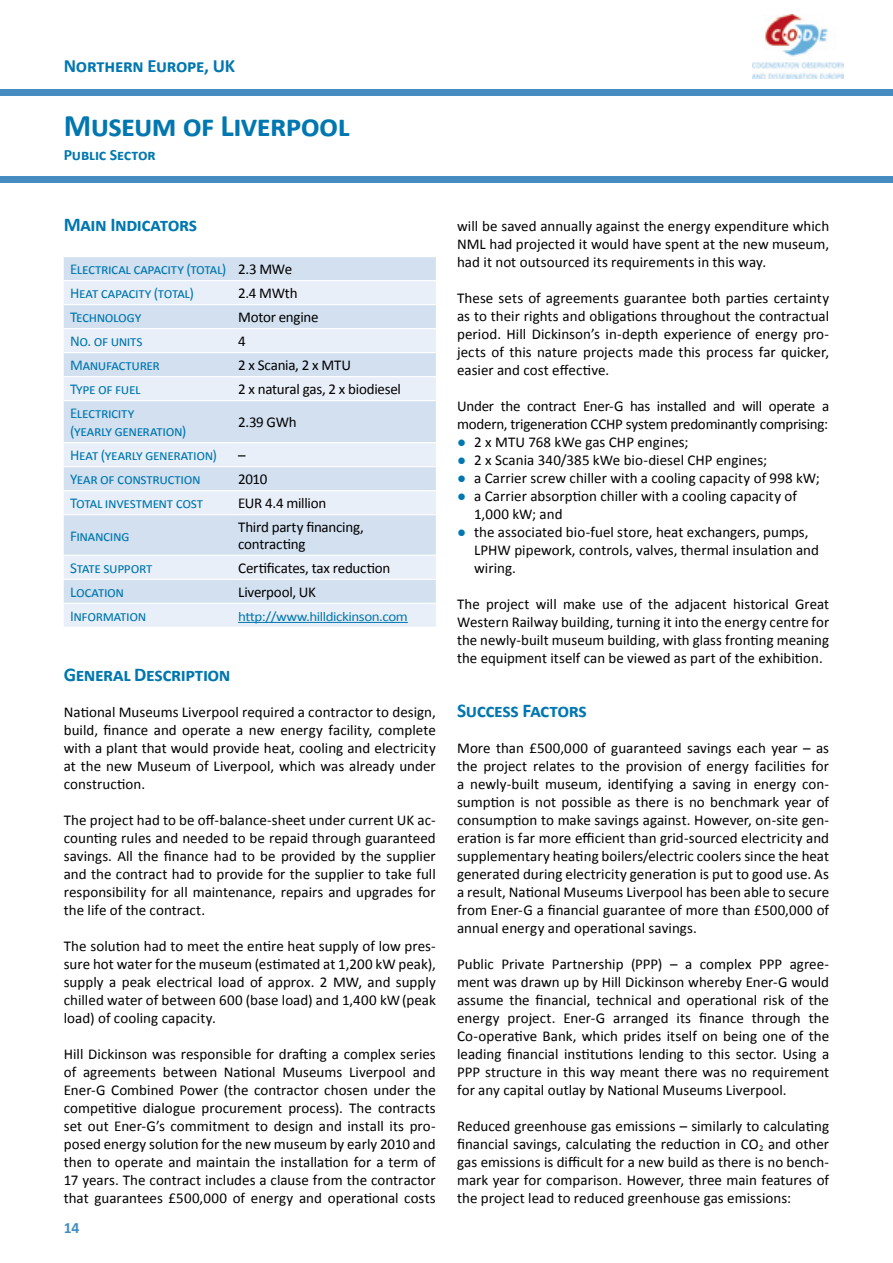
<style>
.page{position:relative;width:893px;height:1263px;background:#fff}
.page>*{position:absolute;margin:0;border:0;box-sizing:border-box;transform-origin:0 0}
.Pasica_2{font:700 31.5px "Calibri";letter-spacing:-.02em;color:#0077b0}
.MEDnaslov{font:700 19.5px "Calibri";letter-spacing:-.025em;color:#0077b0}
.Pasica_1{font:700 18.75px "Calibri";letter-spacing:-.015em;color:#0077b0}
.Pasica_3{font:700 15.75px "Calibri";letter-spacing:-.01em;color:#0077b0}
.t1{font:700 15.75px "Calibri";color:#468cc0}
.BODY{font:15px/18px "Calibri";color:#000;text-align:justify}
.BODY_bullet{font:15px/18px "Calibri";letter-spacing:.005em;color:#000}
.T1{font:15px/18px "Calibri";letter-spacing:-.03em;color:#0077b0}
.T2{font:15px/16.5px "Calibri";letter-spacing:-.02em;color:#000}
.BODY-2{font:15px/18px "Calibri";letter-spacing:-.02em;color:#000}
.T2-2{font:13.5px "Calibri";color:#0077b0;scale:1.11 1}
.s1{color:#0077b0}
</style>
<div class="page">
<div style="left:0;top:89px;width:893px;height:7px;background:#468cc0"></div>
<div style="left:0;top:176px;width:893px;height:7px;background:#468cc0"></div>
<img style="left:752px;top:15px;width:91px;height:63px">
<div style="left:64px;top:257px;width:372px;height:23px;background:#d2e0f0"></div>
<svg style="left:64px;top:281px;width:372px;height:346px"></svg>
<hr style="left:64px;top:304px;width:170px;height:1px;background:#fff">
<hr style="left:234px;top:304px;width:202px;height:1px;background:#fff">
<hr style="left:64px;top:328px;width:170px;height:1px;background:#fff">
<hr style="left:234px;top:328px;width:202px;height:1px;background:#fff">
<hr style="left:64px;top:352px;width:170px;height:1px;background:#fff">
<hr style="left:234px;top:352px;width:202px;height:1px;background:#fff">
<hr style="left:64px;top:376px;width:170px;height:1px;background:#fff">
<hr style="left:234px;top:376px;width:202px;height:1px;background:#fff">
<hr style="left:64px;top:400px;width:170px;height:1px;background:#fff">
<hr style="left:234px;top:400px;width:202px;height:1px;background:#fff">
<hr style="left:64px;top:442px;width:170px;height:1px;background:#fff">
<hr style="left:234px;top:442px;width:202px;height:1px;background:#fff">
<hr style="left:64px;top:466px;width:170px;height:1px;background:#fff">
<hr style="left:234px;top:466px;width:202px;height:1px;background:#fff">
<hr style="left:64px;top:490px;width:170px;height:1px;background:#fff">
<hr style="left:234px;top:490px;width:202px;height:1px;background:#fff">
<hr style="left:64px;top:514px;width:170px;height:1px;background:#fff">
<hr style="left:234px;top:514px;width:202px;height:1px;background:#fff">
<hr style="left:64px;top:555px;width:170px;height:1px;background:#fff">
<hr style="left:234px;top:555px;width:202px;height:1px;background:#fff">
<hr style="left:64px;top:579px;width:170px;height:1px;background:#fff">
<hr style="left:234px;top:579px;width:202px;height:1px;background:#fff">
<hr style="left:64px;top:603px;width:170px;height:1px;background:#fff">
<hr style="left:234px;top:603px;width:202px;height:1px;background:#fff">
<hr style="left:238px;top:622px;width:170px;height:1px;background:#0077b0">
<p class="Pasica_1" style="left:64px;top:54px;width:173px">Northern Europe, UK</p>
<p class="Pasica_2" style="left:64px;top:105px;width:287px">Museum of Liverpool</p>
<p class="Pasica_3" style="left:64px;top:145px;width:93px">Public Sector</p>
<p class="MEDnaslov" style="left:64px;top:212px;width:135px">Main Indicators</p>
<p class="T1" style="left:70px;top:260px;width:158px">Electrical capacity (total)</p>
<p class="T2" style="left:238px;top:261px;width:56px">2.3 MWe</p>
<p class="T1" style="left:70px;top:284px;width:125px">Heat capacity (total)</p>
<p class="T2" style="left:238px;top:285px;width:61px">2.4 MWth</p>
<p class="T1" style="left:70px;top:308px;width:73px">Technology</p>
<p class="T2" style="left:238px;top:309px;width:82px">Motor engine</p>
<p class="T1" style="left:70px;top:332px;width:74px">No. of units</p>
<p class="T2" style="left:238px;top:333px;width:9px">4</p>
<p class="T1" style="left:70px;top:356px;width:91px">Manufacturer</p>
<p class="T2" style="left:238px;top:357px;width:114px">2 x Scania, 2 x MTU</p>
<p class="T1" style="left:70px;top:380px;width:72px">Type of fuel</p>
<p class="T2" style="left:238px;top:381px;width:164px">2 x natural gas, 2 x biodiesel</p>
<p class="T1" style="left:70px;top:404px;width:118px">Electricity<br>(yearly generation)</p>
<p class="T2" style="left:238px;top:414px;width:60px">2.39 GWh</p>
<p class="T1" style="left:70px;top:446px;width:148px">Heat (yearly generation)</p>
<p class="T2" style="left:238px;top:447px;width:9px">–</p>
<p class="T1" style="left:70px;top:470px;width:132px">Year of construction</p>
<p class="T2" style="left:238px;top:471px;width:31px">2010</p>
<p class="T1" style="left:70px;top:494px;width:134px">Total investment cost</p>
<p class="T2" style="left:238px;top:495px;width:90px">EUR 4.4 million</p>
<p class="T1" style="left:70px;top:527px;width:61px">Financing</p>
<p class="T2" style="left:238px;top:519px;width:127px">Third party financing, contracting</p>
<p class="T1" style="left:70px;top:559px;width:84px">State support</p>
<p class="T2" style="left:238px;top:560px;width:154px">Certificates, tax reduction</p>
<p class="T1" style="left:70px;top:583px;width:56px">Location</p>
<p class="T2" style="left:238px;top:584px;width:79px">Liverpool, UK</p>
<p class="T1" style="left:70px;top:607px;width:78px">Information</p>
<p class="T2-2" style="left:238px;top:608px;width:154px">http://www.hilldickinson.com</p>
<p class="MEDnaslov" style="left:64px;top:662px;width:168px">General Description</p>
<p class="BODY" style="left:64px;top:703px;width:374px">National Museums Liverpool required a contractor to design, build, finance and operate a new energy facility, complete with a plant that would provide heat, cooling and electricity at the new Museum of Liverpool, which was already under construction.</p>
<p class="BODY" style="left:64px;top:811px;width:374px">The project had to be off-balance-sheet under current UK ac&shy;counting rules and needed to be repaid through guaranteed savings. All the finance had to be provided by the supplier and the contract had to provide for the supplier to take full responsibility for all maintenance, repairs and upgrades for the life of the contract.</p>
<p class="BODY" style="left:64px;top:937px;width:374px">The solution had to meet the entire heat supply of low pres&shy;sure hot water for the museum (estimated at 1,200 kW peak), supply a peak electrical load of approx. 2 MW, and supply chilled water of between 600 (base load) and 1,400 kW(peak load) of cooling capacity.</p>
<p class="BODY" style="left:64px;top:1045px;width:374px">Hill Dickinson was responsible for drafting a complex series of agreements between National Museums Liverpool and Ener-G Combined Power (the contractor chosen under the competitive dialogue procurement process). The contracts set out Ener-G’s commitment to design and install its pro&shy;posed energy solution for the new museum by early 2010 and then to operate and maintain the installation for a term of 17 years. The contract includes a clause from the contractor that guarantees £500,000 of energy and operational costs</p>
<p class="t1" style="left:64px;top:1217px;width:17px">14</p>
<p class="BODY" style="left:457px;top:217px;width:374px">will be saved annually against the energy expenditure which NML had projected it would have spent at the new museum, had it not outsourced its requirements in this way.</p>
<p class="BODY" style="left:457px;top:289px;width:374px">These sets of agreements guarantee both parties certainty as to their rights and obligations throughout the contractual period. Hill Dickinson’s in-depth experience of energy pro&shy;jects of this nature projects made this process far quicker, easier and cost effective.</p>
<p class="BODY-2" style="left:457px;top:397px;width:374px">Under the contract Ener-G has installed and will operate a modern, trigeneration CCHP system predominantly comprising:</p>
<p class="BODY_bullet" style="left:457px;top:433px;width:233px"><span class="s1">●</span> 2 x MTU 768 kWe gas CHP engines;</p>
<p class="BODY_bullet" style="left:457px;top:451px;width:311px"><span class="s1">●</span> 2 x Scania 340/385 kWe bio-diesel CHP engines;</p>
<p class="BODY_bullet" style="left:457px;top:469px;width:364px"><span class="s1">●</span> a Carrier screw chiller with a cooling capacity of 998 kW;</p>
<p class="BODY_bullet" style="left:474px;top:487px;width:325px;text-indent:-17px"><span class="s1">●</span> a Carrier absorption chiller with a cooling capacity of<br>1,000 kW; and</p>
<p class="BODY_bullet" style="left:474px;top:523px;width:346px;text-indent:-17px"><span class="s1">●</span> the associated bio-fuel store, heat exchangers, pumps,<br>LPHW pipework, controls, valves, thermal insulation and wiring.</p>
<p class="BODY" style="left:457px;top:595px;width:374px">The project will make use of the adjacent historical Great Western Railway building, turning it into the energy centre for the newly-built museum building, with glass fronting meaning the equipment itself can be viewed as part of the exhibition.</p>
<p class="MEDnaslov" style="left:457px;top:698px;width:131px">Success Factors</p>
<p class="BODY" style="left:457px;top:739px;width:374px">More than £500,000 of guaranteed savings each year – as the project relates to the provision of energy facilities for a newly-built museum, identifying a saving in energy con&shy;sumption is not possible as there is no benchmark year of consumption to make savings against. However, on-site gen&shy;eration is far more efficient than grid-sourced electricity and supplementary heating boilers/electric coolers since the heat generated during electricity generation is put to good use. As a result, National Museums Liverpool has been able to secure from Ener-G a financial guarantee of more than £500,000 of annual energy and operational savings.</p>
<p class="BODY" style="left:457px;top:955px;width:374px">Public Private Partnership (PPP) – a complex PPP agree&shy;ment was drawn up by Hill Dickinson whereby Ener-G would assume the financial, technical and operational risk of the energy project. Ener-G arranged its finance through the Co-operative Bank, which prides itself on being one of the leading financial institutions lending to this sector. Using a PPP structure in this way meant there was no requirement for any capital outlay by National Museums Liverpool.</p>
<p class="BODY" style="left:457px;top:1117px;width:374px">Reduced greenhouse gas emissions – similarly to calculating financial savings, calculating the reduction in CO<sub>2</sub> and other gas emissions is difficult for a new build as there is no bench&shy;mark year for comparison. However, three main features of the project lead to reduced greenhouse gas emissions:</p>
</div>
